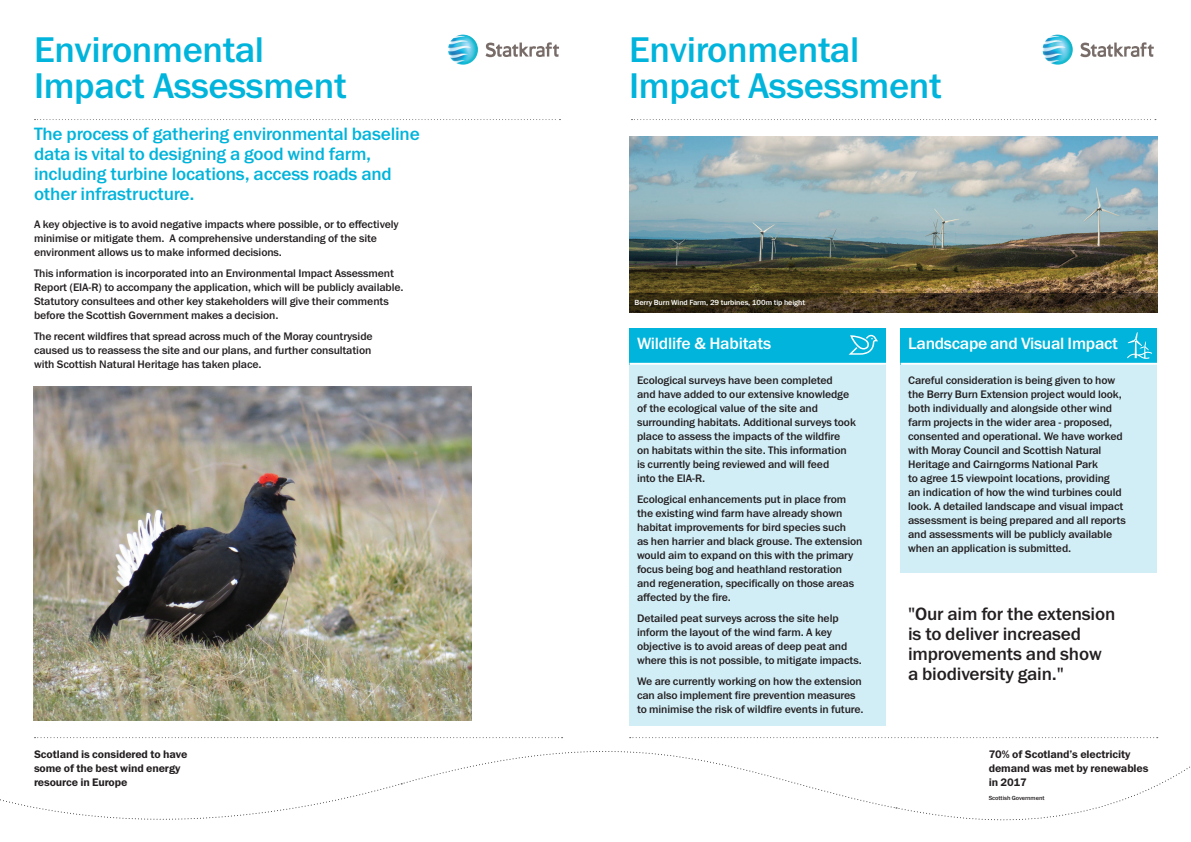
<style>
.page{position:relative;width:1191px;height:842px;background:#fff}
.page>*{position:absolute;margin:0;border:0;box-sizing:border-box;transform-origin:0 0}
.t1{font:500 36px/36px "Franklin Gothic ITC";letter-spacing:-.01em;color:#00b4db}
.t2{font:500 18px/20px "Franklin Gothic ITC";letter-spacing:-.01em;color:#00b4db}
.t3{font:500 18px/20px "Franklin Gothic ITC";letter-spacing:-.01em;color:#231f20}
.t4{font:500 16.5px "Franklin Gothic ITC";letter-spacing:-.015em;color:#fff}
.t5{font:500 11px/14px "Franklin Gothic ITC";letter-spacing:-.01em;color:#231f20}
.t6{font:600 11px/14px "Franklin Gothic ITC";letter-spacing:-.01em;color:#231f20}
.t7{font:500 7.5px "Franklin Gothic ITC";letter-spacing:-.01em;color:#fff}
.t8{font:500 6px "Franklin Gothic ITC";letter-spacing:-.01em;color:#231f20}
</style>
<div class="page">
<div style="left:900px;top:364px;width:256px;height:209px;background:#d1edf6"></div>
<div style="left:900px;top:328px;width:256px;height:36px;background:#00b4db"></div>
<hr style="left:900px;top:363px;width:260px;height:2px;background:#fff">
<div style="left:629px;top:364px;width:256px;height:362px;background:#d1edf6"></div>
<div style="left:629px;top:328px;width:256px;height:36px;background:#00b4db"></div>
<hr style="left:629px;top:363px;width:260px;height:2px;background:#fff">
<svg style="left:848px;top:335px;width:30px;height:20px"></svg>
<svg style="left:1127px;top:332px;width:25px;height:27px"></svg>
<svg style="left:35px;top:119px;width:525px;height:1px"></svg>
<svg style="left:631px;top:119px;width:525px;height:1px"></svg>
<svg style="left:35px;top:737px;width:367px;height:1px"></svg>
<svg style="left:895px;top:737px;width:262px;height:1px"></svg>
<img style="left:34px;top:386px;width:437px;height:334px">
<img style="left:629px;top:136px;width:528px;height:157px">
<svg style="left:629px;top:293px;width:528px;height:20px;background:#3c2f1a"></svg>
<svg style="left:403px;top:713px;width:492px;height:95px"></svg>
<svg style="left:0;top:783px;width:402px;height:37px"></svg>
<svg style="left:896px;top:766px;width:294px;height:55px"></svg>
<svg style="left:1080px;top:42px;width:73px;height:15px"></svg>
<img style="left:1042px;top:35px;width:30px;height:30px;border-radius:15px">
<svg style="left:485px;top:42px;width:74px;height:15px"></svg>
<img style="left:448px;top:35px;width:30px;height:30px;border-radius:15px">
<p class="t1" style="left:34px;top:32px;width:314px">Environmental<br>Impact Assessment</p>
<p class="t1" style="left:629px;top:32px;width:314px">Environmental<br>Impact Assessment</p>
<p class="t2" style="left:34px;top:124px;width:387px">The process of gathering environmental baseline data is vital to designing a good wind farm, including turbine locations, access roads and other infrastructure.</p>
<p class="t5" style="left:34px;top:218px;width:366px">A key objective is to avoid negative impacts where possible, or to effectively minimise or mitigate them. A comprehensive understanding of the site environment allows us to make informed decisions.</p>
<p class="t5" style="left:34px;top:267px;width:371px">This information is incorporated into an Environmental Impact Assessment Report (EIA-R) to accompany the application, which will be publicly available.<br>Statutory consultees and other key stakeholders will give their comments before the Scottish Government makes a decision.</p>
<p class="t5" style="left:34px;top:330px;width:340px;text-align:justify">The recent wildfires that spread across much of the Moray countryside caused us to reassess the site and our plans, and further consultation with Scottish Natural Heritage has taken place.</p>
<p class="t7" style="left:634px;top:298px;width:172px">Berry Burn Wind Farm, 29 turbines, 100m tip height</p>
<p class="t4" style="left:637px;top:333px;width:136px">Wildlife &amp; Habitats</p>
<p class="t4" style="left:908px;top:333px;width:211px">Landscape and Visual Impact</p>
<p class="t5" style="left:908px;top:374px;width:219px">Careful consideration is being given to how the Berry Burn Extension project would look, both individually and alongside other wind farm projects in the wider area - proposed, consented and operational. We have worked with Moray Council and Scottish Natural Heritage and Cairngorms National Park<br>to agree 15 viewpoint locations, providing<br>an indication of how the wind turbines could look. A detailed landscape and visual impact assessment is being prepared and all reports and assessments will be publicly available when an application is submitted.</p>
<p class="t5" style="left:637px;top:374px;width:220px">Ecological surveys have been completed<br>and have added to our extensive knowledge of the ecological value of the site and surrounding habitats. Additional surveys took place to assess the impacts of the wildfire<br>on habitats within the site. This information is currently being reviewed and will feed<br>into the EIA-R.</p>
<p class="t5" style="left:637px;top:493px;width:227px">Ecological enhancements put in place from the existing wind farm have already shown habitat improvements for bird species such<br>as hen harrier and black grouse. The extension would aim to expand on this with the primary focus being bog and heathland restoration and regeneration, specifically on those areas affected by the fire.</p>
<p class="t5" style="left:637px;top:612px;width:226px">Detailed peat surveys across the site help inform the layout of the wind farm. A key objective is to avoid areas of deep peat and where this is not possible, to mitigate impacts.</p>
<p class="t5" style="left:637px;top:675px;width:228px">We are currently working on how the extension can also implement fire prevention measures to minimise the risk of wildfire events in future.</p>
<p class="t3" style="left:908px;top:604px;width:209px">"Our aim for the extension is to deliver increased improvements and show a biodiversity gain."</p>
<p class="t6" style="left:34px;top:748px;width:155px">Scotland is considered to have some of the best wind energy resource in Europe</p>
<p class="t6" style="left:988px;top:748px;width:161px">70% of Scotland’s electricity demand was met by renewables in 2017</p>
<p class="t8" style="left:988px;top:795px;width:57px">Scottish Government</p>
</div>
